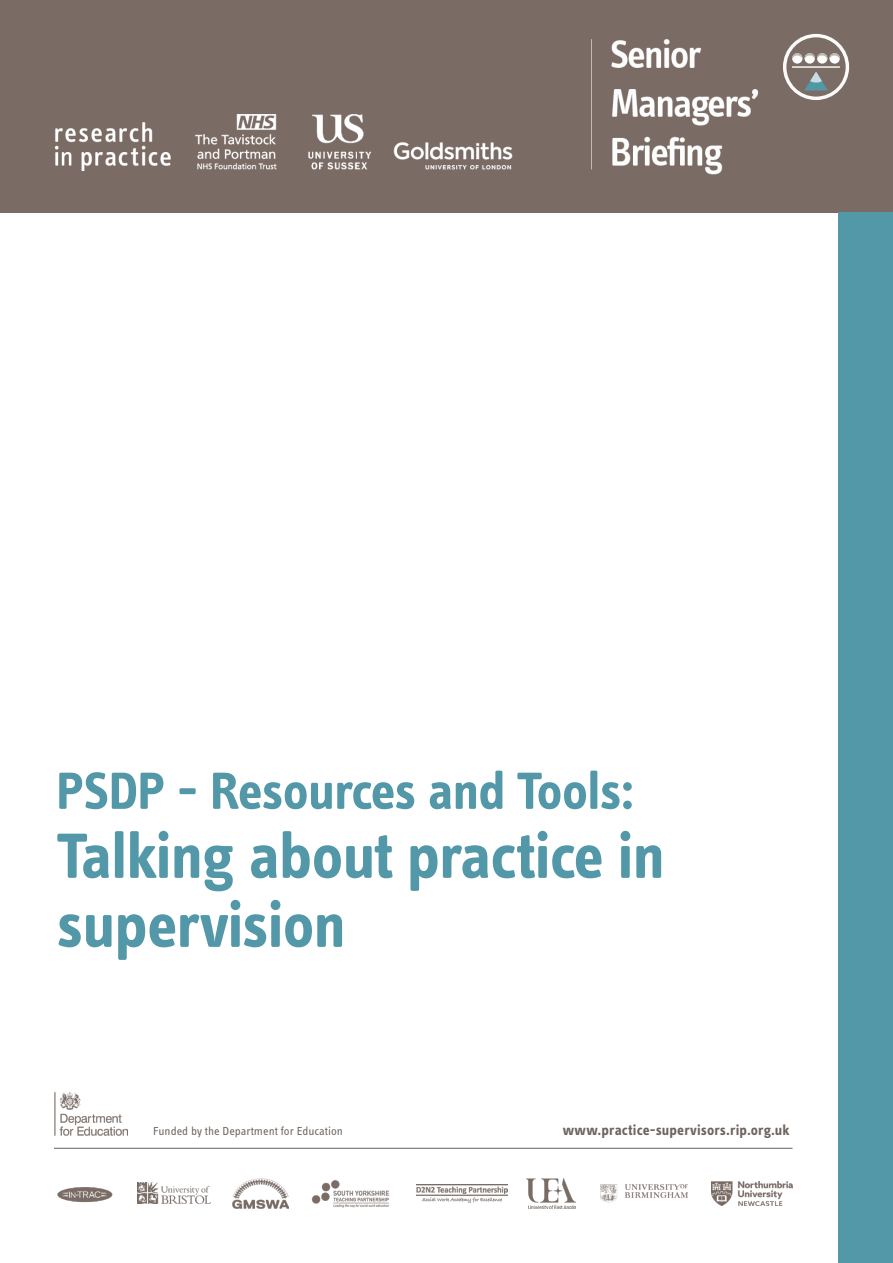
<style>
.page{position:relative;width:893px;height:1263px;background:#fff}
.page>*{position:absolute;margin:0;border:0;box-sizing:border-box;transform-origin:0 0}
.SPDP_KB_Main_Heading{font:700 66px/69px "Info Text Pro";letter-spacing:-.015em;color:#5398a8}
.SPDP_KB_Main_Heading-2{font:700 54px "Info Text Pro";letter-spacing:-.015em;color:#5398a8}
.t1{font:700 15px "Info Text Pro";letter-spacing:.01em;color:#6e635f}
.t2{font:12px "Info Text Pro";color:#6e635f}
</style>
<div class="page">
<div style="left:0;top:0;width:893px;height:213px;background:#7a6b64"></div>
<img style="left:54px;top:39px;width:705px;height:136px">
<svg style="left:783px;top:33px;width:67px;height:67px"></svg>
<div style="left:785px;top:36px;width:62px;height:62px;background:#7b6c65;border-radius:50%"></div>
<div style="left:783px;top:34px;width:66px;height:66px;border:3px solid #fcfbfa;border-radius:50%"></div>
<div style="left:792px;top:53px;width:10px;height:11px;background:#fff;border-radius:50%"></div>
<div style="left:805px;top:53px;width:10px;height:11px;background:#fff;border-radius:50%"></div>
<div style="left:817px;top:53px;width:10px;height:11px;background:#fff;border-radius:50%"></div>
<svg style="left:829px;top:53px;width:11px;height:11px"></svg>
<svg style="left:792px;top:53px;width:48px;height:7px"></svg>
<svg style="left:804px;top:71px;width:24px;height:20px"></svg>
<hr style="left:792px;top:66px;width:48px;height:2px;background:#fcfbfa">
<hr style="left:54px;top:1148px;width:738px;height:1px;background:#636366">
<img style="left:54px;top:1092px;width:74px;height:44px">
<img style="left:600px;top:1185px;width:87px;height:17px">
<img style="left:416px;top:1184px;width:92px;height:18px">
<img style="left:233px;top:1178px;width:56px;height:31px">
<img style="left:57px;top:1187px;width:56px;height:15px">
<img style="left:711px;top:1181px;width:81px;height:25px">
<img style="left:311px;top:1180px;width:78px;height:27px">
<img style="left:527px;top:1178px;width:48px;height:31px">
<img style="left:138px;top:1182px;width:72px;height:21px">
<div style="left:839px;top:213px;width:54px;height:1050px;background:#5398a8"></div>
<p class="SPDP_KB_Main_Heading-2" style="left:56px;top:758px;width:580px">PSDP - Resources and Tools:</p>
<p class="SPDP_KB_Main_Heading" style="left:56px;top:820px;width:610px">Talking about practice in supervision</p>
<p class="t2" style="left:153px;top:1124px;width:191px">Funded by the Department for Education</p>
<p class="t1" style="left:563px;top:1121px;width:228px">www.practice-supervisors.rip.org.uk</p>
</div>
